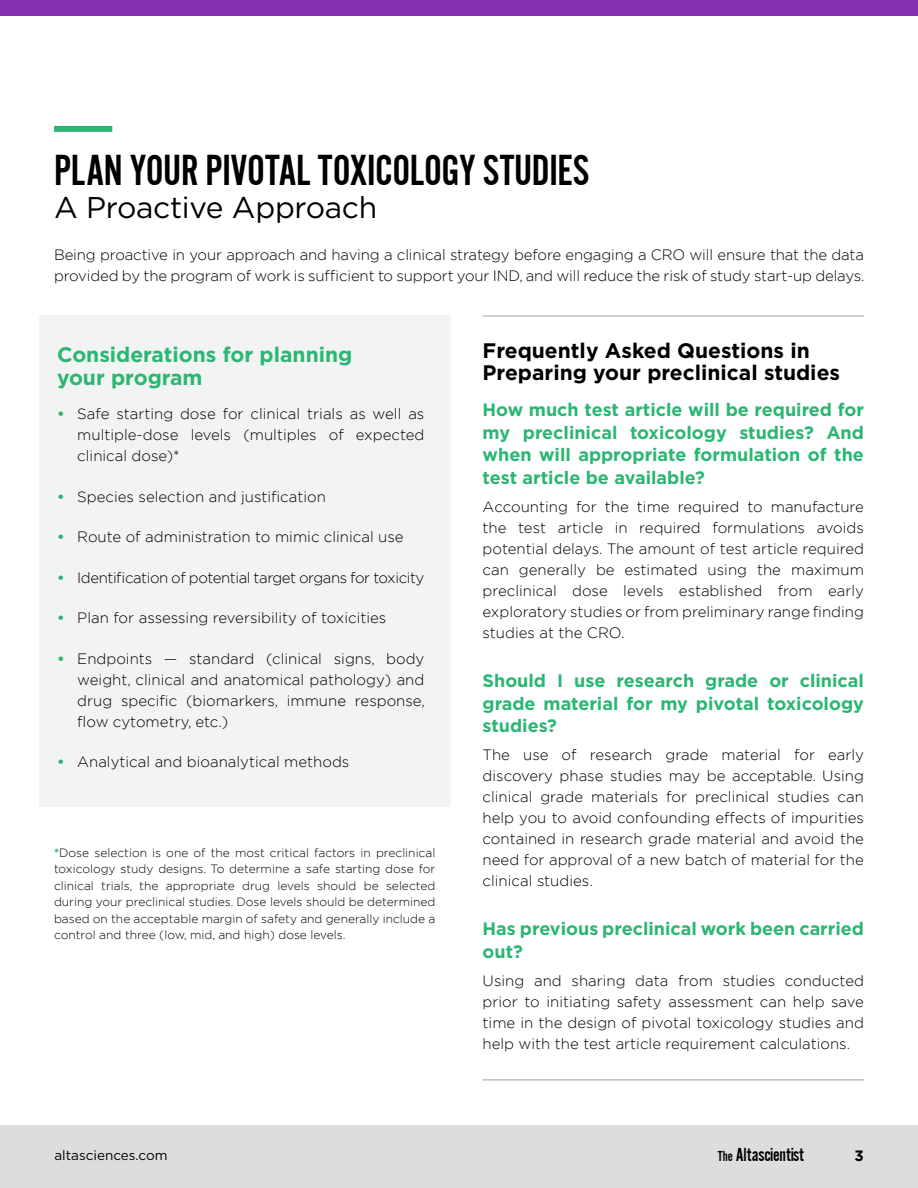
<style>
.page{position:relative;width:918px;height:1188px;background:#fff}
.page>*{position:absolute;margin:0;border:0;box-sizing:border-box;transform-origin:0 0}
.t1{font:45px "Alternate Got No 2 D";letter-spacing:-.01em;color:#000}
.t2{font:30px "Gotham";letter-spacing:-.01em;color:#000}
.t3{font:700 21px/22.5px "Gotham";color:#000}
.t4{font:700 21px/22.5px "Gotham";color:#2bb673}
.t5{font:19.5px "Alternate Got No 2 D";letter-spacing:-.005em;color:#000}
.t6{font:700 18px/22.5px "Gotham";color:#2bb673;text-align:justify}
.t7{font:300 15px/21px "Gotham";color:#000;text-align:justify}
.t8{font:300 15px "Gotham";letter-spacing:-.03em;color:#000}
.t9{font:700 15px "Gotham";color:#000}
.t10{font:13.5px "Gotham";color:#000}
.t11{font:300 12px/16.5px "Gotham";color:#000;text-align:justify}
.s1{font-weight:700;color:#2bb673}
.s2{font-size:15px}
</style>
<div class="page">
<div style="left:0;top:0;width:918px;height:15px;background:#8131b0"></div>
<div style="left:0;top:1125px;width:918px;height:63px;background:#dcddde"></div>
<div style="left:54px;top:126px;width:58px;height:6px;background:#2bb673"></div>
<div style="left:39px;top:315px;width:411px;height:492px;background:#f2f3f3"></div>
<hr style="left:483px;top:315px;width:381px;height:2px;background:#bcbec0">
<hr style="left:483px;top:1079px;width:381px;height:2px;background:#bcbec0">
<h1 class="t1" style="left:54px;top:147px;width:537px">PLAN YOUR PIVOTAL TOXICOLOGY STUDIES</h1>
<h2 class="t2" style="left:54px;top:189px;width:325px">A Proactive Approach</h2>
<p class="t7" style="left:54px;top:244px;width:812px">Being proactive in your approach and having a clinical strategy before engaging a CRO will ensure that the data provided by the program of work is sufficient to support your IND, and will reduce the risk of study start-up delays.</p>
<h3 class="t4" style="left:57px;top:344px;width:297px">Considerations for planning your program</h3>
<p class="t7" style="left:77px;top:403px;width:349px;text-indent:-20px"><span class="s1">•</span> Safe starting dose for clinical trials as well as multiple-dose levels (multiples of expected clinical dose)*</p>
<p class="t7" style="left:57px;top:486px;width:270px"><span class="s1">•</span> Species selection and justification</p>
<p class="t7" style="left:57px;top:526px;width:348px"><span class="s1">•</span> Route of administration to mimic clinical use</p>
<p class="t8" style="left:57px;top:568px;width:369px"><span class="s1">•</span> Identification of potential target organs for toxicity</p>
<p class="t7" style="left:57px;top:607px;width:331px"><span class="s1">•</span> Plan for assessing reversibility of toxicities</p>
<p class="t7" style="left:77px;top:647px;width:349px;text-indent:-20px"><span class="s1">•</span> Endpoints — standard (clinical signs, body weight, clinical and anatomical pathology) and drug specific (biomarkers, immune response, flow cytometry, etc.)</p>
<p class="t7" style="left:57px;top:751px;width:294px"><span class="s1">•</span> Analytical and bioanalytical methods</p>
<p class="t11" style="left:54px;top:844px;width:383px"><span class="s1">*</span>Dose selection is one of the most critical factors in preclinical toxicology study designs. To determine a safe starting dose for clinical trials, the appropriate drug levels should be selected during your preclinical studies. Dose levels should be determined based on the acceptable margin of safety and generally include a control and three (low, mid, and high) dose levels.</p>
<h3 class="t3" style="left:483px;top:339px;width:359px">Frequently Asked Questions in<br>Preparing your preclinical studies</h3>
<p class="t6" style="left:483px;top:399px;width:383px">How much test article will be required for my preclinical toxicology studies? And when will appropriate formulation of the test article be available?</p>
<p class="t7" style="left:483px;top:495px;width:383px">Accounting for the time required to manufacture the test article in required formulations avoids potential delays. The amount of test article required can generally be estimated using the maximum preclinical dose levels established from early exploratory studies or from preliminary range finding studies at the CRO.</p>
<p class="t6" style="left:483px;top:669px;width:383px">Should I use research grade or clinical grade material for my pivotal toxicology studies?</p>
<p class="t7" style="left:483px;top:744px;width:383px">The use of research grade material for early discovery phase studies may be acceptable. Using clinical grade materials for preclinical studies can help you to avoid confounding effects of impurities contained in research grade material and avoid the need for approval of a new batch of material for the clinical studies.</p>
<p class="t6" style="left:483px;top:918px;width:383px">Has previous preclinical work been carried out?</p>
<p class="t7" style="left:483px;top:969px;width:383px">Using and sharing data from studies conducted prior to initiating safety assessment can help save time in the design of pivotal toxicology studies and help with the test article requirement calculations.</p>
<p class="t10" style="left:54px;top:1146px;width:115px">altasciences.com</p>
<h3 class="t5" style="left:718px;top:1144px;width:88px"><span class="s2">The</span> Altascientist</h3>
<p class="t9" style="left:854px;top:1146px;width:11px">3</p>
</div>
